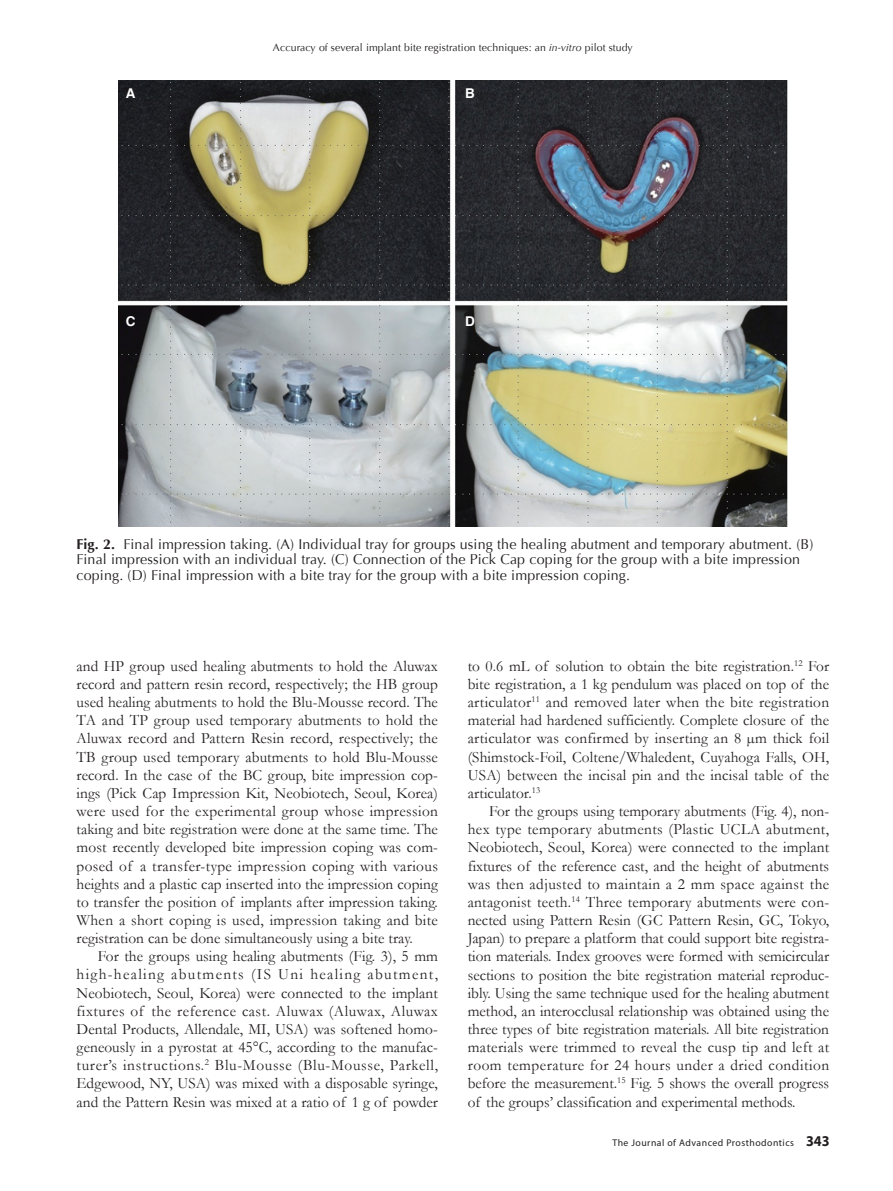
<style>
.page{position:relative;width:893px;height:1191px;background:#fff}
.page>*{position:absolute;margin:0;border:0;box-sizing:border-box;transform-origin:0 0}
.t1{font:15.75px/18.1px "Garamond";letter-spacing:.005em;color:#231f20;text-align:justify}
.t2{font:14.25px/15.8px "Optima";letter-spacing:.01em;color:#231f20}
.t3{font:700 13.5px "Helvetica";color:#fff}
.t4{font:10.5px "Optima";letter-spacing:.01em;color:#231f20}
.t5{font:9.75px "Myriad Pro";letter-spacing:.05em;color:#231f20}
.s1{font-style:italic}
.s2{font-weight:700}
.s3{font-weight:700;font-size:15px}
</style>
<div class="page">
<img style="left:118px;top:81px;width:670px;height:445px">
<p class="t4" style="left:273px;top:42px;width:361px">Accuracy of several implant bite registration techniques: an <span class="s1">in-vitro</span> pilot study</p>
<p class="t3" style="left:126px;top:85px;width:11px">A</p>
<p class="t3" style="left:465px;top:85px;width:11px">B</p>
<p class="t3" style="left:126px;top:313px;width:11px">C</p>
<p class="t3" style="left:465px;top:313px;width:11px">D</p>
<p class="t2" style="left:77px;top:536px;width:738px"><span class="s2">Fig. 2.</span> Final impression taking. (A) Individual tray for groups using the healing abutment and temporary abutment. (B)<br>Final impression with an individual tray. (C) Connection of the Pick Cap coping for the group with a bite impression coping. (D) Final impression with a bite tray for the group with a bite impression coping.</p>
<p class="t1" style="left:77px;top:656px;width:363px">and HP group used healing abutments to hold the Aluwax record and pattern resin record, respectively; the HB group used healing abutments to hold the Blu-Mousse record. The TA and TP group used temporary abutments to hold the Aluwax record and Pattern Resin record, respectively; the TB group used temporary abutments to hold Blu-Mousse record. In the case of the BC group, bite impression cop&shy;ings (Pick Cap Impression Kit, Neobiotech, Seoul, Korea) were used for the experimental group whose impression taking and bite registration were done at the same time. The most recently developed bite impression coping was com&shy;posed of a transfer-type impression coping with various heights and a plastic cap inserted into the impression coping to transfer the position of implants after impression taking.<br>When a short coping is used, impression taking and bite registration can be done simultaneously using a bite tray.</p>
<p class="t1" style="left:77px;top:947px;width:363px;text-indent:21px">For the groups using healing abutments (Fig. 3), 5 mm high-healing abutments (IS Uni healing abutment, Neobiotech, Seoul, Korea) were connected to the implant fixtures of the reference cast. Aluwax (Aluwax, Aluwax Dental Products, Allendale, MI, USA) was softened homo&shy;geneously in a pyrostat at 45°C, according to the manufac&shy;turer’s instructions.<sup>2</sup> Blu-Mousse (Blu-Mousse, Parkell, Edgewood, NY, USA) was mixed with a disposable syringe, and the Pattern Resin was mixed at a ratio of 1 g of powder</p>
<p class="t1" style="left:468px;top:656px;width:363px">to 0.6 mL of solution to obtain the bite registration.<sup>12</sup> For bite registration, a 1 kg pendulum was placed on top of the articulator<sup>11</sup> and removed later when the bite registration material had hardened sufficiently. Complete closure of the articulator was confirmed by inserting an 8 µm thick foil (Shimstock-Foil, Coltene/Whaledent, Cuyahoga Falls, OH, USA) between the incisal pin and the incisal table of the articulator.<sup>13</sup></p>
<p class="t1" style="left:468px;top:801px;width:363px;text-indent:21px">For the groups using temporary abutments (Fig. 4), non&shy;hex type temporary abutments (Plastic UCLA abutment, Neobiotech, Seoul, Korea) were connected to the implant fixtures of the reference cast, and the height of abutments was then adjusted to maintain a 2 mm space against the antagonist teeth.<sup>14</sup> Three temporary abutments were con&shy;nected using Pattern Resin (GC Pattern Resin, GC, Tokyo, Japan) to prepare a platform that could support bite registra&shy;tion materials. Index grooves were formed with semicircular sections to position the bite registration material reproduc&shy;ibly. Using the same technique used for the healing abutment method, an interocclusal relationship was obtained using the three types of bite registration materials. All bite registration materials were trimmed to reveal the cusp tip and left at room temperature for 24 hours under a dried condition before the measurement.<sup>15</sup> Fig. 5 shows the overall progress of the groups’ classification and experimental methods.</p>
<p class="t5" style="left:612px;top:1136px;width:219px">The Journal of Advanced Prosthodontics <span class="s3">343</span></p>
</div>
